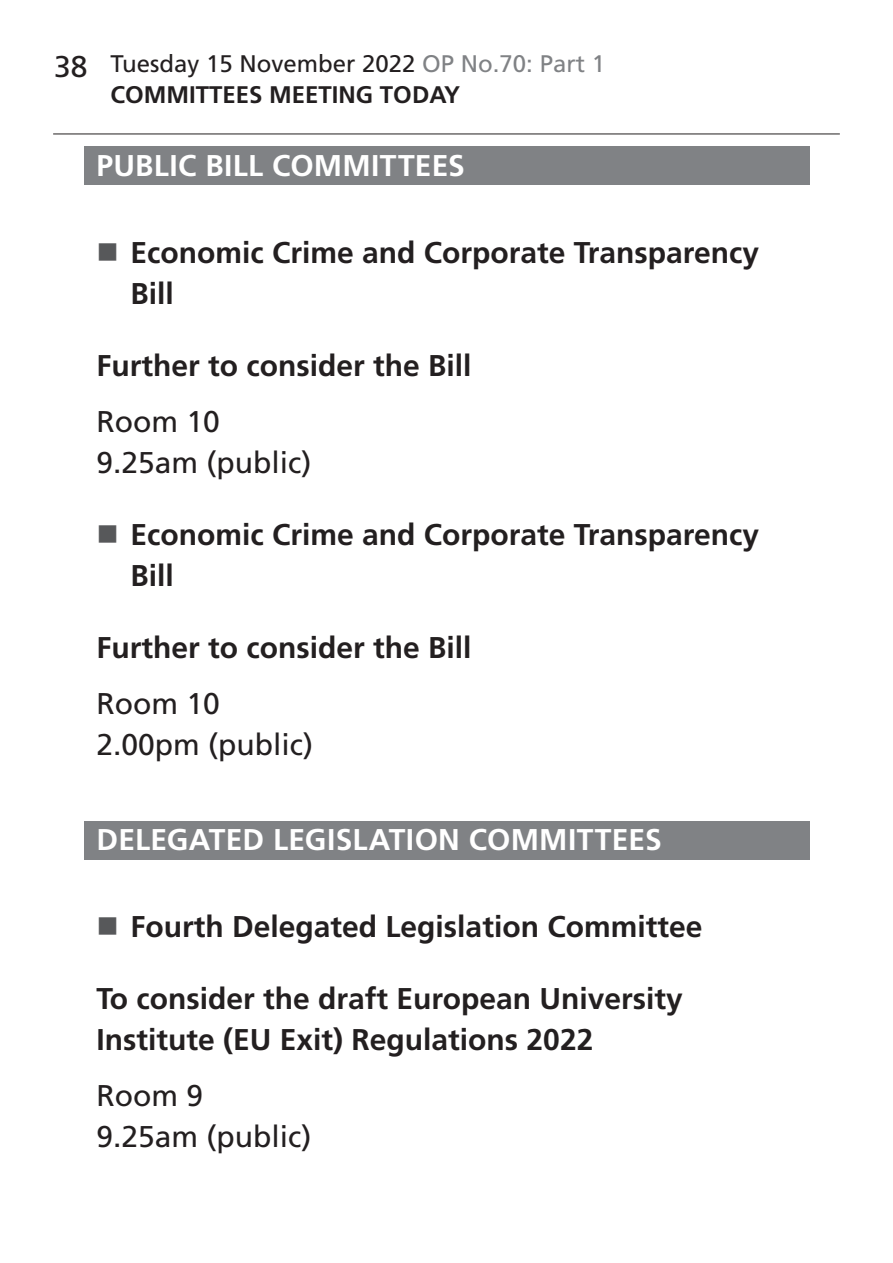
<style>
.page{position:relative;width:893px;height:1263px;background:#fff}
.page>*{position:absolute;margin:0;border:0;box-sizing:border-box;transform-origin:0 0}
.t1{font:700 30px/41px "Frutiger LT Std";color:#231f20}
.t2{font:30px/41px "Frutiger LT Std";color:#231f20}
.t3{font:700 30px "Frutiger LT Std";letter-spacing:.01em;color:#fff}
.t4{font:24px/31.2px "Frutiger LT Std";color:#231f20}
.t5{font:700 24px "Frutiger LT Std";color:#231f20}
.s1{font-size:30px}
.s2{color:#808285}
.s3{font-weight:700}
</style>
<div class="page">
<hr style="left:53px;top:134px;width:787px;height:1px;background:#231f20">
<div style="left:84px;top:147px;width:725px;height:38px;background:#808285"></div>
<div style="left:84px;top:821px;width:725px;height:38px;background:#808285"></div>
<p class="t4" style="left:111px;top:48px;width:496px;text-indent:-57px"><span class="s1">38</span> Tuesday 15 November 2022 <span class="s2">OP No.70: Part 1<br></span><span class="s3">Committees</span></p>
<p class="t5" style="left:269px;top:81px;width:37px">Meeting</p>
<p class="t5" style="left:380px;top:81px;width:31px">Today</p>
<p class="t3" style="left:97px;top:148px;width:370px">PUBLIC BILL COMMITTEES</p>
<p class="t1" style="left:131px;top:232px;width:630px">Economic Crime and Corporate Transparency<br>Bill</p>
<p class="t1" style="left:97px;top:345px;width:377px">Further to consider the Bill</p>
<p class="t2" style="left:97px;top:401px;width:217px">Room 10<br>9.25am (public)</p>
<p class="t1" style="left:131px;top:514px;width:630px">Economic Crime and Corporate Transparency<br>Bill</p>
<p class="t1" style="left:97px;top:627px;width:377px">Further to consider the Bill</p>
<p class="t2" style="left:97px;top:683px;width:218px">Room 10<br>2.00pm (public)</p>
<p class="t3" style="left:97px;top:822px;width:567px">DELEGATED LEGISLATION COMMITTEES</p>
<p class="t1" style="left:131px;top:906px;width:573px">Fourth Delegated Legislation Committee</p>
<p class="t1" style="left:97px;top:978px;width:588px">To consider the draft European University<br>Institute (EU Exit) Regulations 2022</p>
<p class="t2" style="left:97px;top:1075px;width:217px">Room 9<br>9.25am (public)</p>
</div>
